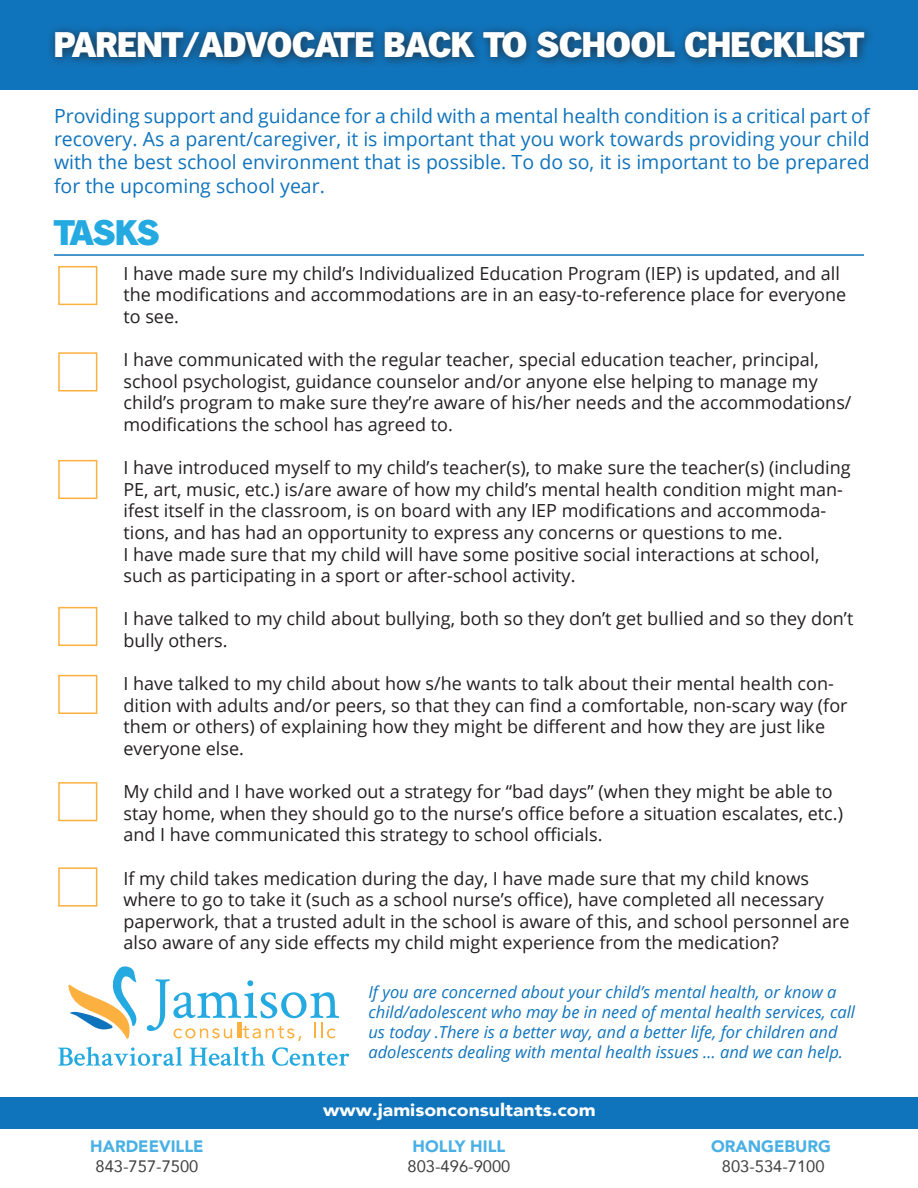
<style>
.page{position:relative;width:918px;height:1188px;background:#fff}
.page>*{position:absolute;margin:0;border:0;box-sizing:border-box;transform-origin:0 0}
.t1{font:34.5px "Nantun";color:#fff}
.t2{font:34.5px "Nantun";letter-spacing:-.01em;color:#24aae1}
.t3{font:19.5px/23.4px "Open Sans";color:#1074bc;text-align:justify}
.t4{font:18px/21.6px "Open Sans";color:#231f20}
.t5{font:900 17.55px "Avenir";color:#fff;scale:1.11 1}
.t6{font:italic 16.5px/19.8px "Open Sans";color:#1074bc}
.t7{font:16.5px "Avenir";color:#3e3e3f}
.t8{font:900 16.5px "Avenir";color:#4ab0e4}
</style>
<div class="page">
<div style="left:0;top:1097px;width:918px;height:32px;background:#1074bc"></div>
<div style="left:0;top:0;width:918px;height:90px;background:#1074bc"></div>
<div style="left:47px;top:23px;width:829px;height:46px;background:#231f20;opacity:.75"></div>
<svg style="left:147px;top:979px;width:192px;height:62px"></svg>
<svg style="left:68px;top:966px;width:69px;height:73px"></svg>
<svg style="left:58px;top:1047px;width:291px;height:19px"></svg>
<hr style="left:54px;top:254px;width:810px;height:2px;background:#1074bc">
<div style="left:58px;top:607px;width:39px;height:39px;border:2px solid #fbb03f"></div>
<div style="left:58px;top:266px;width:39px;height:39px;border:2px solid #fbb03f"></div>
<div style="left:58px;top:352px;width:39px;height:40px;border:2px solid #fbb03f"></div>
<div style="left:58px;top:675px;width:39px;height:39px;border:2px solid #fbb03f"></div>
<div style="left:58px;top:782px;width:39px;height:39px;border:2px solid #fbb03f"></div>
<div style="left:58px;top:460px;width:39px;height:39px;border:2px solid #fbb03f"></div>
<div style="left:58px;top:867px;width:39px;height:40px;border:2px solid #fbb03f"></div>
<p class="t1" style="left:54px;top:27px;width:812px">PARENT/ADVOCATE BACK TO SCHOOL CHECKLIST</p>
<p class="t3" style="left:54px;top:103px;width:817px">Providing support and guidance for a child with a mental health condition is a critical part of recovery. As a parent/caregiver, it is important that you work towards providing your child with the best school environment that is possible. To do so, it is important to be prepared for the upcoming school year.</p>
<p class="t2" style="left:54px;top:215px;width:107px">TASKS</p>
<p class="t4" style="left:123px;top:262px;width:724px">I have made sure my child’s Individualized Education Program (IEP) is updated, and all the modifications and accommodations are in an easy-to-reference place for everyone to see.</p>
<p class="t4" style="left:123px;top:348px;width:730px">I have communicated with the regular teacher, special education teacher, principal, school psychologist, guidance counselor and/or anyone else helping to manage my child’s program to make sure they’re aware of his/her needs and the accommodations/ modifications the school has agreed to.</p>
<p class="t4" style="left:123px;top:456px;width:729px">I have introduced myself to my child’s teacher(s), to make sure the teacher(s) (including PE, art, music, etc.) is/are aware of how my child’s mental health condition might man&shy;ifest itself in the classroom, is on board with any IEP modifications and accommoda&shy;tions, and has had an opportunity to express any concerns or questions to me.</p>
<p class="t4" style="left:123px;top:543px;width:698px">I have made sure that my child will have some positive social interactions at school, such as participating in a sport or after-school activity.</p>
<p class="t4" style="left:123px;top:608px;width:731px">I have talked to my child about bullying, both so they don’t get bullied and so they don’t bully others.</p>
<p class="t4" style="left:123px;top:672px;width:726px">I have talked to my child about how s/he wants to talk about their mental health con&shy;dition with adults and/or peers, so that they can find a comfortable, non-scary way (for them or others) of explaining how they might be different and how they are just like everyone else.</p>
<p class="t4" style="left:123px;top:780px;width:721px">My child and I have worked out a strategy for “bad days” (when they might be able to stay home, when they should go to the nurse’s office before a situation escalates, etc.) and I have communicated this strategy to school officials.</p>
<p class="t4" style="left:123px;top:867px;width:728px">If my child takes medication during the day, I have made sure that my child knows where to go to take it (such as a school nurse’s office), have completed all necessary paperwork, that a trusted adult in the school is aware of this, and school personnel are also aware of any side effects my child might experience from the medication?</p>
<p class="t6" style="left:368px;top:982px;width:488px">If you are concerned about your child’s mental health, or know a child/adolescent who may be in need of mental health services, call us today .There is a better way, and a better life, for children and adolescents dealing with mental health issues … and we can help.</p>
<p class="t8" style="left:90px;top:1132px;width:115px">HARDEEVILLE</p>
<p class="t7" style="left:96px;top:1153px;width:104px">843-757-7500</p>
<p class="t5" style="left:323px;top:1095px;width:247px">www.jamisonconsultants.com</p>
<p class="t8" style="left:413px;top:1132px;width:94px">HOLLY HILL</p>
<p class="t7" style="left:408px;top:1153px;width:104px">803-496-9000</p>
<p class="t8" style="left:711px;top:1132px;width:121px">ORANGEBURG</p>
<p class="t7" style="left:722px;top:1153px;width:104px">803-534-7100</p>
</div>
